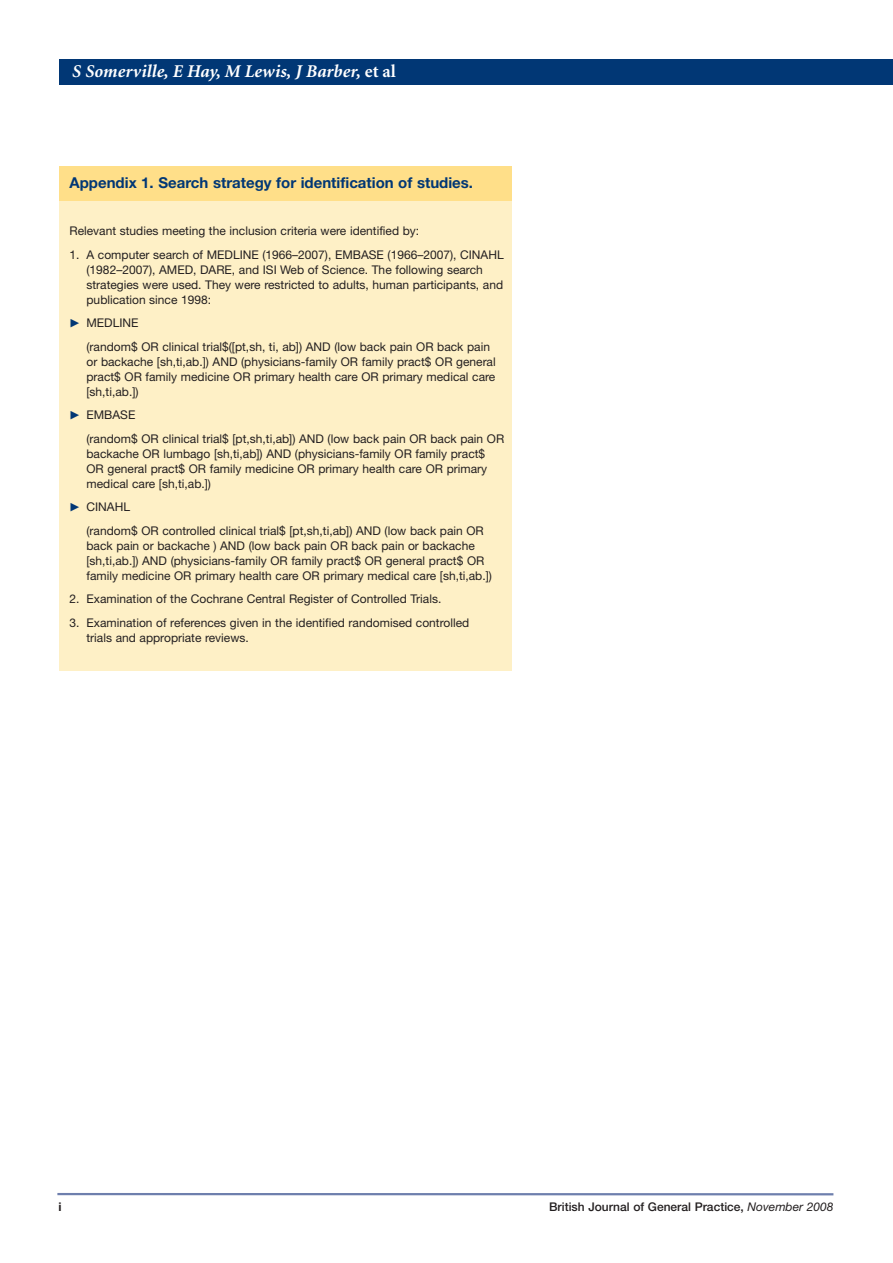
<style>
.page{position:relative;width:893px;height:1263px;background:#fff}
.page>*{position:absolute;margin:0;border:0;box-sizing:border-box;transform-origin:0 0}
.t1{font:italic 700 18px "Minion";color:#fff}
.t2{font:700 15px "Helvetica Neue";color:#013775}
.t3{font:12px/15px "Helvetica Neue";color:#231f20}
.t4{font:500 12px "Helvetica Neue";color:#231f20}
.t5{font:700 12px "Helvetica Neue";color:#231f20}
.s1{font-style:normal}
.s2{font-weight:400;font-style:italic}
</style>
<div class="page">
<hr style="left:57px;top:1193px;width:776px;height:2px;background:#6e7fad">
<div style="left:59px;top:60px;width:834px;height:25px;background:#013775"></div>
<div style="left:60px;top:167px;width:452px;height:503px;background:#fef0c6"></div>
<div style="left:60px;top:167px;width:452px;height:34px;background:#ffdf89"></div>
<h1 class="t1" style="left:72px;top:64px;width:325px">S Somerville, E Hay, M Lewis, J Barber, <span class="s1">et al</span></h1>
<p class="t2" style="left:70px;top:177px;width:405px">Appendix 1. Search strategy for identification of studies.</p>
<p class="t3" style="left:70px;top:225px;width:351px">Relevant studies meeting the inclusion criteria were identified by:</p>
<p class="t3" style="left:87px;top:248px;width:419px;text-indent:-17px">1. A computer search of MEDLINE (1966–2007), EMBASE (1966–2007), CINAHL (1982–2007), AMED, DARE, and ISI Web of Science. The following search strategies were used. They were restricted to adults, human participants, and publication since 1998:</p>
<p class="t3" style="left:87px;top:312px;width:405px;line-height:23.5px">MEDLINE<br>(random$ OR clinical trial$([pt,sh, ti, ab]) AND (low back pain OR back pain</p>
<p class="t3" style="left:87px;top:355px;width:411px;text-align:justify">or backache [sh,ti,ab.]) AND (physicians-family OR family pract$ OR general pract$ OR family medicine OR primary health care OR primary medical care [sh,ti,ab.])</p>
<p class="t3" style="left:87px;top:404px;width:419px;line-height:23.5px">EMBASE<br>(random$ OR clinical trial$ [pt,sh,ti,ab]) AND (low back pain OR back pain OR</p>
<p class="t3" style="left:87px;top:447px;width:402px">backache OR lumbago [sh,ti,ab]) AND (physicians-family OR family pract$<br>OR general pract$ OR family medicine OR primary health care OR primary medical care [sh,ti,ab.])</p>
<p class="t3" style="left:87px;top:497px;width:399px;line-height:23.5px">CINAHL<br>(random$ OR controlled clinical trial$ [pt,sh,ti,ab]) AND (low back pain OR</p>
<p class="t3" style="left:87px;top:539px;width:407px">back pain or backache ) AND (low back pain OR back pain or backache [sh,ti,ab.]) AND (physicians-family OR family pract$ OR general pract$ OR family medicine OR primary health care OR primary medical care [sh,ti,ab.])</p>
<p class="t3" style="left:70px;top:593px;width:373px">2. Examination of the Cochrane Central Register of Controlled Trials.</p>
<p class="t3" style="left:87px;top:616px;width:384px;text-indent:-17px">3. Examination of references given in the identified randomised controlled trials and appropriate reviews.</p>
<p class="t5" style="left:58px;top:1202px;width:5px">i</p>
<p class="t4" style="left:549px;top:1202px;width:286px">British Journal of General Practice, <span class="s2">November 2008</span></p>
</div>
